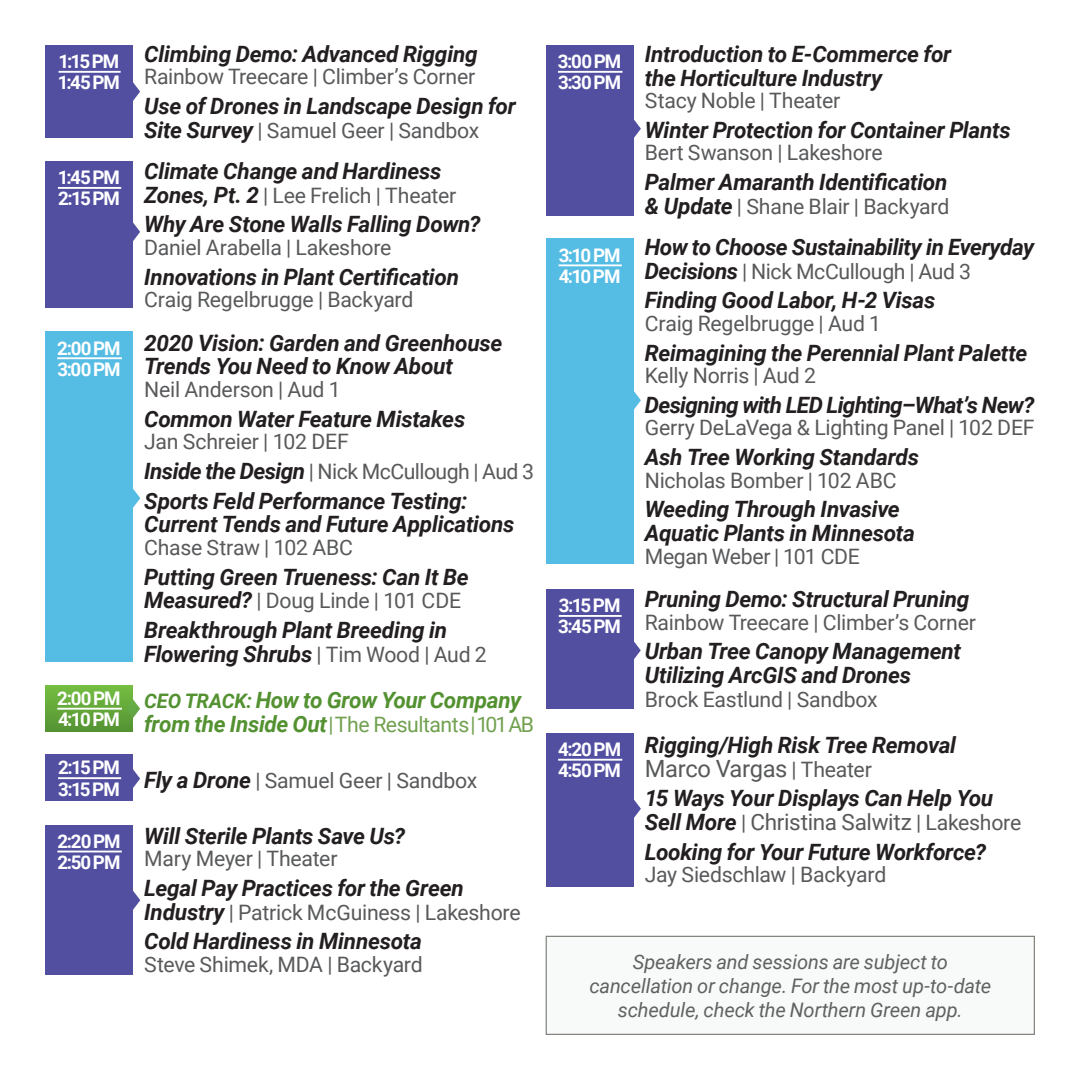
<style>
.page{position:relative;width:1080px;height:1080px;background:#fff}
.page>*{position:absolute;margin:0;border:0;box-sizing:border-box;transform-origin:0 0}
.t1{font:23.75px "Roboto";letter-spacing:-.015em;color:#58595b}
.t2{font:italic 700 22.5px/23.8px "Roboto";letter-spacing:-.01em;color:#231f20}
.t3{font:italic 700 22.5px "Roboto";letter-spacing:-.03em;color:#231f20}
.t4{font:italic 700 22.5px "Roboto";letter-spacing:-.015em;color:#539131}
.t5{font:21.25px/29.8px "Roboto";letter-spacing:-.01em;color:#58595b}
.t6{font:21.25px "Roboto";letter-spacing:-.025em;color:#71a150}
.t7{font:italic 20px/24px "Roboto";letter-spacing:-.005em;color:#5e6260;text-align:center}
.t8{font:700 18.75px/21.2px "Roboto";letter-spacing:-.055em;color:#fff}
.s1{font-weight:700;font-style:italic;font-size:22.5px;color:#231f20}
.s2{font-weight:400;font-style:normal;font-size:21.25px;color:#58595b}
.s3{font-size:20px}
.s4{font-weight:700;font-style:italic;font-size:22.5px;color:#539131}
.s5{font-size:21.25px}
.s6{font-weight:400;font-style:normal;color:#58595b}
</style>
<div class="page">
<div style="left:45px;top:331px;width:88px;height:331px;background:#55bce3"></div>
<hr style="left:57px;top:357px;width:65px;height:2px;background:#fff">
<svg style="left:133px;top:489px;width:7px;height:19px"></svg>
<svg style="left:133px;top:222px;width:7px;height:19px"></svg>
<div style="left:45px;top:161px;width:88px;height:147px;background:#524fa1"></div>
<hr style="left:58px;top:187px;width:63px;height:2px;background:#fff">
<svg style="left:45px;top:685px;width:88px;height:47px;background:#64a83b"></svg>
<hr style="left:57px;top:708px;width:65px;height:2px;background:#fff">
<svg style="left:126px;top:699px;width:14px;height:19px"></svg>
<svg style="left:133px;top:769px;width:7px;height:19px"></svg>
<div style="left:45px;top:755px;width:88px;height:46px;background:#524fa1"></div>
<hr style="left:58px;top:777px;width:63px;height:2px;background:#fff">
<div style="left:45px;top:825px;width:88px;height:150px;background:#524fa1"></div>
<hr style="left:57px;top:851px;width:65px;height:1px;background:#fff">
<svg style="left:133px;top:891px;width:7px;height:19px"></svg>
<div style="left:546px;top:45px;width:88px;height:170px;background:#524fa1"></div>
<hr style="left:558px;top:71px;width:64px;height:2px;background:#fff">
<svg style="left:634px;top:119px;width:7px;height:19px"></svg>
<svg style="left:634px;top:641px;width:7px;height:18px"></svg>
<div style="left:546px;top:589px;width:88px;height:120px;background:#524fa1"></div>
<hr style="left:559px;top:615px;width:63px;height:2px;background:#fff">
<div style="left:546px;top:239px;width:88px;height:325px;background:#55bce3"></div>
<hr style="left:559px;top:264px;width:63px;height:2px;background:#fff">
<svg style="left:634px;top:391px;width:7px;height:18px"></svg>
<div style="left:546px;top:733px;width:88px;height:154px;background:#524fa1"></div>
<hr style="left:558px;top:759px;width:64px;height:2px;background:#fff">
<svg style="left:634px;top:800px;width:7px;height:18px"></svg>
<svg style="left:133px;top:82px;width:7px;height:19px"></svg>
<div style="left:45px;top:45px;width:88px;height:93px;background:#524fa1"></div>
<hr style="left:59px;top:71px;width:62px;height:2px;background:#fff">
<div style="left:546px;top:936px;width:488px;height:98px;background:#f8f9f9"></div>
<div style="left:546px;top:936px;width:489px;height:99px;border:1px solid #858580"></div>
<p class="t8" style="left:58px;top:50px;width:64px">1:15 PM<br>1:45 PM</p>
<p class="t8" style="left:58px;top:166px;width:64px">1:45 PM<br>2:15 PM</p>
<p class="t8" style="left:57px;top:337px;width:65px">2:00 PM<br>3:00 PM</p>
<p class="t8" style="left:57px;top:687px;width:65px">2:00 PM<br>4:10 PM</p>
<p class="t8" style="left:58px;top:756px;width:63px">2:15 PM<br>3:15 PM</p>
<p class="t8" style="left:57px;top:830px;width:65px">2:20 PM<br>2:50 PM</p>
<p class="t2" style="left:144px;top:41px;width:335px">Climbing Demo: Advanced Rigging</p>
<p class="t5" style="left:144px;top:61px;width:333px">Rainbow Treecare | Climber’s Corner</p>
<p class="t2" style="left:144px;top:93px;width:373px">Use of Drones in Landscape Design for</p>
<p class="t5" style="left:144px;top:115px;width:337px"><span class="s1">Site Survey</span> | Samuel Geer | Sandbox</p>
<p class="t2" style="left:144px;top:158px;width:299px">Climate Change and Hardiness</p>
<p class="t5" style="left:144px;top:179px;width:314px"><span class="s1">Zones, Pt. 2</span> | Lee Frelich | Theater</p>
<p class="t2" style="left:144px;top:212px;width:338px">Why Are Stone Walls Falling Down?</p>
<p class="t5" style="left:144px;top:232px;width:249px">Daniel Arabella | Lakeshore</p>
<p class="t2" style="left:144px;top:264px;width:316px">Innovations in Plant Certification</p>
<p class="t5" style="left:144px;top:284px;width:271px">Craig Regelbrugge | Backyard</p>
<p class="t2" style="left:144px;top:330px;width:360px">2020 Vision: Garden and Greenhouse<br>Trends You Need to Know About</p>
<p class="t5" style="left:144px;top:374px;width:198px">Neil Anderson | Aud 1</p>
<p class="t2" style="left:144px;top:406px;width:323px">Common Water Feature Mistakes</p>
<p class="t5" style="left:144px;top:426px;width:391px">Jan Schreier | 102 DEF<br><span class="s1">Inside the Design</span> | Nick McCullough | Aud 3</p>
<p class="t2" style="left:144px;top:488px;width:372px">Sports Feld Performance Testing:<br>Current Tends and Future Applications</p>
<p class="t5" style="left:144px;top:532px;width:210px">Chase Straw | 102 ABC</p>
<p class="t2" style="left:144px;top:564px;width:326px">Putting Green Trueness: Can It Be</p>
<p class="t5" style="left:144px;top:585px;width:318px"><span class="s1">Measured?</span> | Doug Linde | 101 CDE</p>
<p class="t2" style="left:144px;top:617px;width:344px">Breakthrough Plant Breeding in<br>Flowering Shrubs <span class="s2">| Tim Wood | Aud 2</span></p>
<p class="t4" style="left:144px;top:684px;width:378px"><span class="s3">CEO TRACK:</span> How to Grow Your Company</p>
<p class="t6" style="left:144px;top:709px;width:391px"><span class="s4">from the Inside Out</span> |The Resultants |101 AB</p>
<p class="t5" style="left:144px;top:764px;width:334px"><span class="s1">Fly a Drone</span> | Samuel Geer | Sandbox</p>
<p class="t2" style="left:144px;top:823px;width:262px">Will Sterile Plants Save Us?</p>
<p class="t5" style="left:144px;top:843px;width:195px">Mary Meyer | Theater</p>
<p class="t2" style="left:144px;top:875px;width:321px">Legal Pay Practices for the Green</p>
<p class="t5" style="left:144px;top:896px;width:378px"><span class="s1">Industry</span> | Patrick McGuiness | Lakeshore</p>
<p class="t2" style="left:144px;top:929px;width:279px">Cold Hardiness in Minnesota</p>
<p class="t5" style="left:144px;top:949px;width:280px">Steve Shimek, MDA | Backyard</p>
<p class="t8" style="left:558px;top:50px;width:65px">3:00 PM<br>3:30 PM</p>
<p class="t8" style="left:559px;top:244px;width:63px">3:10 PM<br>4:10 PM</p>
<p class="t8" style="left:558px;top:594px;width:64px">3:15 PM<br>3:45 PM</p>
<p class="t8" style="left:558px;top:738px;width:64px">4:20 PM<br>4:50 PM</p>
<p class="t2" style="left:645px;top:41px;width:308px">Introduction to E-Commerce for the Horticulture Industry</p>
<p class="t5" style="left:645px;top:85px;width:197px">Stacy Noble | Theater</p>
<p class="t2" style="left:645px;top:117px;width:367px">Winter Protection for Container Plants</p>
<p class="t5" style="left:645px;top:137px;width:239px">Bert Swanson | Lakeshore</p>
<p class="t2" style="left:645px;top:169px;width:304px">Palmer Amaranth Identification</p>
<p class="t5" style="left:645px;top:191px;width:306px"><span class="s1">&amp; Update</span> | Shane Blair | Backyard</p>
<p class="t2" style="left:645px;top:234px;width:391px">How to Choose Sustainability in Everyday</p>
<p class="t5" style="left:645px;top:255px;width:328px"><span class="s1">Decisions</span> | Nick McCullough | Aud 3</p>
<p class="t2" style="left:645px;top:288px;width:292px">Finding Good Labor, H-2 Visas</p>
<p class="t5" style="left:645px;top:308px;width:238px">Craig Regelbrugge | Aud 1</p>
<p class="t2" style="left:645px;top:340px;width:384px">Reimagining the Perennial Plant Palette</p>
<p class="t5" style="left:645px;top:360px;width:173px">Kelly Norris | Aud 2</p>
<p class="t3" style="left:645px;top:389px;width:391px">Designing with LED Lighting–What’s New?</p>
<p class="t5" style="left:645px;top:412px;width:391px">Gerry DeLaVega &amp; Lighting Panel | 102 DEF</p>
<p class="t2" style="left:645px;top:444px;width:276px">Ash Tree Working Standards</p>
<p class="t5" style="left:645px;top:464px;width:253px">Nicholas Bomber | 102 ABC</p>
<p class="t2" style="left:645px;top:497px;width:271px">Weeding Through Invasive<br>Aquatic Plants in Minnesota</p>
<p class="t5" style="left:645px;top:540px;width:216px">Megan Weber | 101 CDE</p>
<p class="t2" style="left:645px;top:586px;width:326px">Pruning Demo: Structural Pruning</p>
<p class="t5" style="left:645px;top:606px;width:333px">Rainbow Treecare | Climber’s Corner</p>
<p class="t2" style="left:645px;top:639px;width:318px">Urban Tree Canopy Management<br>Utilizing ArcGIS and Drones</p>
<p class="t5" style="left:645px;top:684px;width:234px">Brock Eastlund | Sandbox</p>
<p class="t2" style="left:645px;top:732px;width:313px">Rigging/High Risk Tree Removal</p>
<p class="t1" style="left:645px;top:751px;width:229px">Marco Vargas <span class="s5">| Theater</span></p>
<p class="t2" style="left:645px;top:786px;width:378px">15 Ways Your Displays Can Help You<br>Sell More <span class="s2">|</span> <span class="s6">Christina Salwitz</span> <span class="s2">| Lakeshore</span></p>
<p class="t2" style="left:645px;top:839px;width:343px">Looking for Your Future Workforce?</p>
<p class="t5" style="left:645px;top:859px;width:243px">Jay Siedschlaw | Backyard</p>
<p class="t7" style="left:589px;top:949px;width:403px">Speakers and sessions are subject to cancellation or change. For the most up-to-date schedule, check the Northern Green app.</p>
</div>
